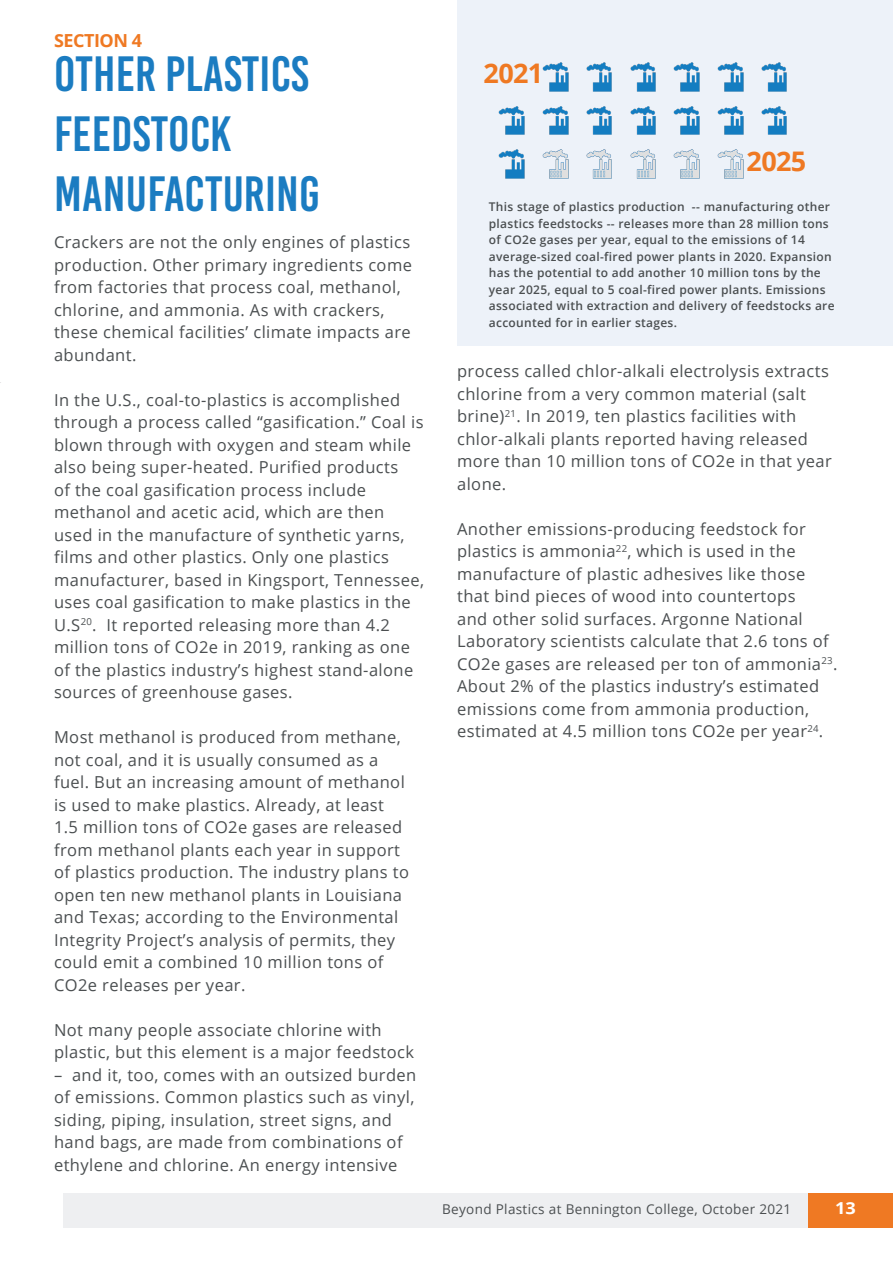
<style>
.page{position:relative;width:893px;height:1263px;background:#fff}
.page>*{position:absolute;margin:0;border:0;box-sizing:border-box;transform-origin:0 0}
.plastics_heading_fin{font:49.5px "Bebas Kai";letter-spacing:.005em;color:#1b7cc1}
.plastics_subheading{font:700 27px "Open Sans";letter-spacing:-.025em;color:#ef7923}
.t1{font:700 18px "Open Sans";letter-spacing:-.025em;color:#ef7923}
.plastics_final_parag{font:16.5px/22.5px "Open Sans";letter-spacing:.025em;color:#4b4f51}
.t2{font:700 16.5px "Open Sans";color:#fff;scale:1.1 1}
.t3{font:13.5px "Open Sans";letter-spacing:.025em;color:#4b4f51}
.plastics_final_parag-2{font:600 12px/16.5px "Open Sans";letter-spacing:.025em;color:#4b4f51}
</style>
<div class="page">
<div style="left:457px;top:0;width:436px;height:345px;background:#edf2f9"></div>
<img style="left:673px;top:106px;width:27px;height:29px">
<img style="left:761px;top:62px;width:26px;height:30px">
<img style="left:498px;top:106px;width:27px;height:29px">
<img style="left:717px;top:106px;width:27px;height:29px">
<img style="left:717px;top:62px;width:27px;height:30px">
<img style="left:542px;top:106px;width:27px;height:29px">
<img style="left:630px;top:106px;width:26px;height:29px">
<img style="left:586px;top:106px;width:26px;height:29px">
<img style="left:761px;top:106px;width:26px;height:29px">
<img style="left:498px;top:149px;width:27px;height:30px">
<img style="left:542px;top:149px;width:27px;height:30px">
<img style="left:586px;top:149px;width:26px;height:30px">
<img style="left:630px;top:62px;width:26px;height:30px">
<img style="left:586px;top:62px;width:26px;height:30px">
<img style="left:673px;top:62px;width:27px;height:30px">
<img style="left:673px;top:149px;width:27px;height:30px">
<img style="left:717px;top:149px;width:27px;height:30px">
<img style="left:630px;top:149px;width:26px;height:30px">
<img style="left:542px;top:62px;width:27px;height:30px">
<div style="left:808px;top:1193px;width:85px;height:34px;background:#ef7923"></div>
<div style="left:64px;top:1193px;width:744px;height:34px;background:#eeeff1"></div>
<p class="t1" style="left:54px;top:28px;width:90px">SECTION 4</p>
<p class="plastics_heading_fin" style="left:54px;top:47px;width:256px">OTHER PLASTICS</p>
<p class="plastics_heading_fin" style="left:54px;top:107px;width:179px">FEEDSTOCK</p>
<p class="plastics_heading_fin" style="left:54px;top:167px;width:268px">MANUFACTURING</p>
<p class="plastics_final_parag" style="left:54px;top:230px;width:359px">Crackers are not the only engines of plastics production. Other primary ingredients come from factories that process coal, methanol, chlorine, and ammonia. As with crackers, these chemical facilities’ climate impacts are abundant.</p>
<p class="plastics_final_parag" style="left:54px;top:388px;width:372px">In the U.S., coal-to-plastics is accomplished through a process called “gasification.” Coal is blown through with oxygen and steam while also being super-heated. Purified products<br>of the coal gasification process include methanol and acetic acid, which are then used in the manufacture of synthetic yarns, films and other plastics. Only one plastics manufacturer, based in Kingsport, Tennessee, uses coal gasification to make plastics in the U.S<sup>20</sup>. It reported releasing more than 4.2 million tons of CO2e in 2019, ranking as one of the plastics industry’s highest stand-alone sources of greenhouse gases.</p>
<p class="plastics_final_parag" style="left:54px;top:725px;width:356px">Most methanol is produced from methane, not coal, and it is usually consumed as a fuel. But an increasing amount of methanol is used to make plastics. Already, at least 1.5 million tons of CO2e gases are released from methanol plants each year in support of plastics production. The industry plans to open ten new methanol plants in Louisiana and Texas; according to the Environmental Integrity Project’s analysis of permits, they could emit a combined 10 million tons of CO2e releases per year.</p>
<p class="plastics_final_parag" style="left:54px;top:1018px;width:362px">Not many people associate chlorine with plastic, but this element is a major feedstock</p>
<p class="plastics_final_parag" style="left:54px;top:1063px;width:364px">– and it, too, comes with an outsized burden of emissions. Common plastics such as vinyl, siding, piping, insulation, street signs, and hand bags, are made from combinations of ethylene and chlorine. An energy intensive</p>
<p class="plastics_subheading" style="left:484px;top:54px;width:61px">2021</p>
<p class="plastics_subheading" style="left:747px;top:142px;width:61px">2025</p>
<p class="plastics_final_parag-2" style="left:489px;top:199px;width:347px">This stage of plastics production -- manufacturing other plastics feedstocks -- releases more than 28 million tons of CO2e gases per year, equal to the emissions of 14 average-sized coal-fired power plants in 2020. Expansion has the potential to add another 10 million tons by the year 2025, equal to 5 coal-fired power plants. Emissions associated with extraction and delivery of feedstocks are accounted for in earlier stages.</p>
<p class="plastics_final_parag" style="left:457px;top:360px;width:376px">process called chlor-alkali electrolysis extracts chlorine from a very common material (salt brine)<sup>21</sup>. In 2019, ten plastics facilities with chlor-alkali plants reported having released more than 10 million tons of CO2e in that year alone.</p>
<p class="plastics_final_parag" style="left:457px;top:517px;width:382px">Another emissions-producing feedstock for plastics is ammonia<sup>22</sup>, which is used in the manufacture of plastic adhesives like those that bind pieces of wood into countertops<br>and other solid surfaces. Argonne National Laboratory scientists calculate that 2.6 tons of CO2e gases are released per ton of ammonia<sup>23</sup>.<br>About 2% of the plastics industry’s estimated emissions come from ammonia production, estimated at 4.5 million tons CO2e per year<sup>24</sup>.</p>
<p class="t3" style="left:442px;top:1200px;width:351px">Beyond Plastics at Bennington College, October 2021</p>
<p class="t2" style="left:835px;top:1196px;width:20px">13</p>
</div>
